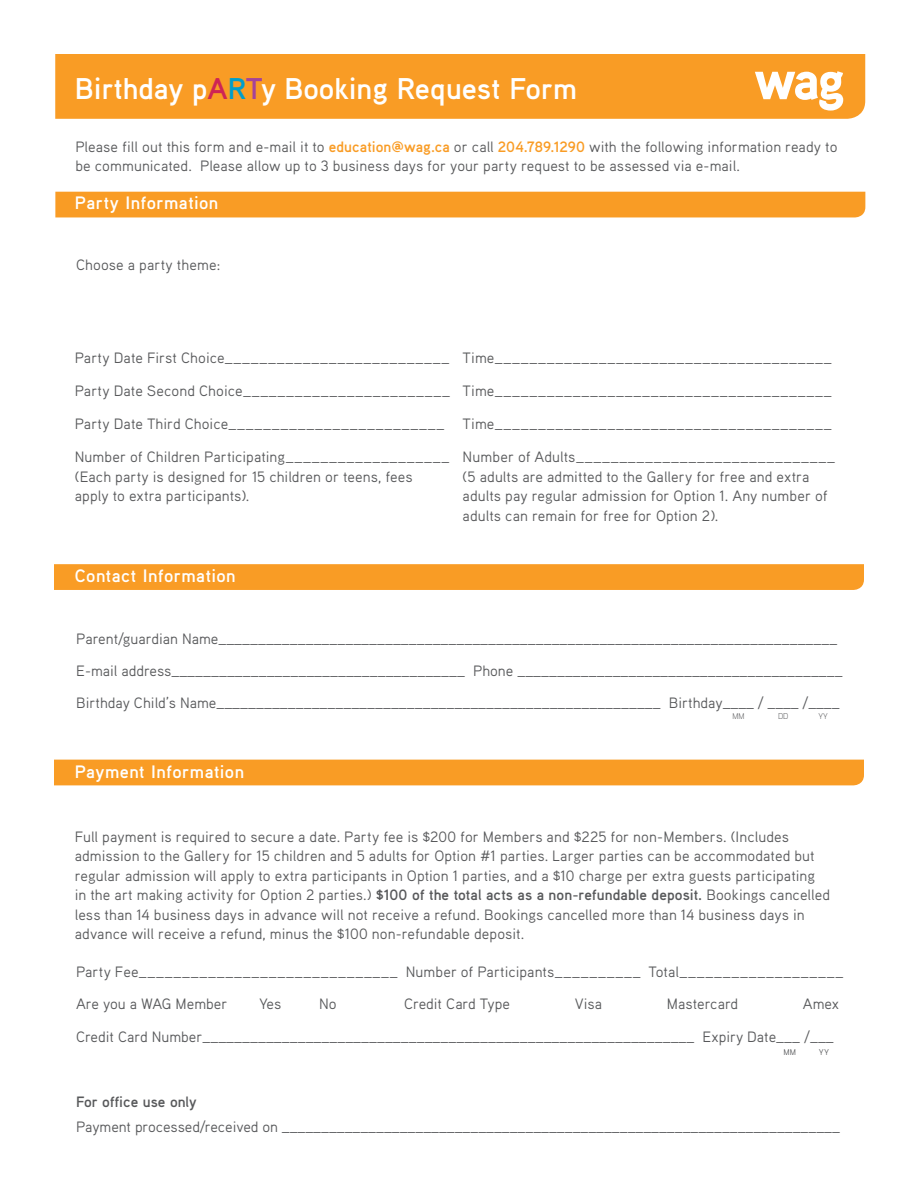
<style>
.page{position:relative;width:918px;height:1188px;background:#fff}
.page>*{position:absolute;margin:0;border:0;box-sizing:border-box;transform-origin:0 0}
.t1{font:700 30px "Aaux Pro";color:#fff}
.t2{font:700 18px "Aaux Pro";letter-spacing:.025em;color:#fff}
.t3{font:15px/19.5px "Aaux Pro";color:#58595b}
.t4{font:700 15px "Aaux Pro";color:#58595b}
.t5{font:300 8.4px "Aaux Pro";color:#58595b}
.t6{font:8.4px "Aaux Pro";color:#58595b}
.s1{color:#ce2455}
.s2{color:#009eca}
.s3{color:#a54399}
.s4{font-weight:700;color:#f99c25}
.s5{font-family:"Interstate";font-weight:900;color:#f99c25}
.s6{font-weight:700}
</style>
<div class="page">
<div style="left:55px;top:54px;width:810px;height:65px;background:#f99c25"></div>
<svg style="left:755px;top:71px;width:88px;height:40px"></svg>
<div style="left:55px;top:192px;width:810px;height:25px;background:#f99c25"></div>
<div style="left:54px;top:564px;width:810px;height:26px;background:#f99c25"></div>
<div style="left:54px;top:760px;width:810px;height:25px;background:#f99c25"></div>
<h1 class="t1" style="left:75px;top:70px;width:504px">Birthday p<span class="s1">A</span><span class="s2">R</span><span class="s3">T</span>y Booking Request Form</h1>
<p class="t3" style="left:75px;top:136px;width:764px">Please fill out this form and e-mail it to <span class="s4">education</span><span class="s5">@</span><span class="s4">wag.ca</span> or call <span class="s4">204.789.1290</span> with the following information ready to be communicated. Please allow up to 3 business days for your party request to be assessed via e-mail.</p>
<p class="t2" style="left:75px;top:191px;width:145px">Party Information</p>
<p class="t3" style="left:76px;top:255px;width:146px">Choose a party theme:</p>
<p class="t3" style="left:75px;top:348px;width:376px">Party Date First Choice__________________________</p>
<p class="t3" style="left:75px;top:381px;width:377px">Party Date Second Choice________________________</p>
<p class="t3" style="left:75px;top:414px;width:371px">Party Date Third Choice_________________________</p>
<p class="t3" style="left:75px;top:447px;width:376px">Number of Children Participating___________________ (Each party is designed for 15 children or teens, fees apply to extra participants).</p>
<p class="t3" style="left:463px;top:348px;width:371px">Time_______________________________________</p>
<p class="t3" style="left:463px;top:381px;width:371px">Time_______________________________________</p>
<p class="t3" style="left:463px;top:414px;width:371px">Time_______________________________________</p>
<p class="t3" style="left:463px;top:447px;width:374px">Number of Adults______________________________ (5 adults are admitted to the Gallery for free and extra adults pay regular admission for Option 1. Any number of adults can remain for free for Option 2).</p>
<p class="t2" style="left:75px;top:564px;width:162px">Contact Information</p>
<p class="t3" style="left:76px;top:622px;width:768px;line-height:32.2px">Parent/guardian Name______________________________________________________________________________<br>E-mail address_____________________________________ Phone _________________________________________<br>Birthday Child’s Name________________________________________________________ Birthday____ / ____ /____</p>
<p class="t5" style="left:732px;top:711px;width:14px">mm</p>
<p class="t5" style="left:778px;top:711px;width:12px">dd</p>
<p class="t5" style="left:818px;top:711px;width:11px">yy</p>
<p class="t2" style="left:75px;top:760px;width:171px">Payment Information</p>
<p class="t3" style="left:75px;top:826px;width:757px">Full payment is required to secure a date. Party fee is $200 for Members and $225 for non-Members. (Includes admission to the Gallery for 15 children and 5 adults for Option #1 parties. Larger parties can be accommodated but regular admission will apply to extra participants in Option 1 parties, and a $10 charge per extra guests participating in the art making activity for Option 2 parties.) <span class="s6">$100 of the total acts as a non-refundable deposit.</span> Bookings cancelled less than 14 business days in advance will not receive a refund. Bookings cancelled more than 14 business days in advance will receive a refund, minus the $100 non-refundable deposit.</p>
<p class="t3" style="left:76px;top:955px;width:769px;line-height:32.2px">Party Fee______________________________ Number of Participants__________ Total___________________<br>Are you a WAG Member</p>
<p class="t3" style="left:259px;top:994px;width:24px">Yes</p>
<p class="t3" style="left:319px;top:994px;width:19px">No</p>
<p class="t3" style="left:404px;top:994px;width:107px">Credit Card Type</p>
<p class="t3" style="left:575px;top:994px;width:29px">Visa</p>
<p class="t3" style="left:667px;top:994px;width:73px">Mastercard</p>
<p class="t3" style="left:76px;top:988px;width:765px;line-height:32.2px;text-indent:727px">Amex<br>Credit Card Number______________________________________________________________ Expiry Date___ /___</p>
<p class="t6" style="left:783px;top:1047px;width:14px">mm</p>
<p class="t6" style="left:819px;top:1047px;width:12px">yy</p>
<p class="t4" style="left:76px;top:1092px;width:122px">For office use only</p>
<p class="t3" style="left:76px;top:1117px;width:765px">Payment processed/received on _______________________________________________________________________</p>
</div>
